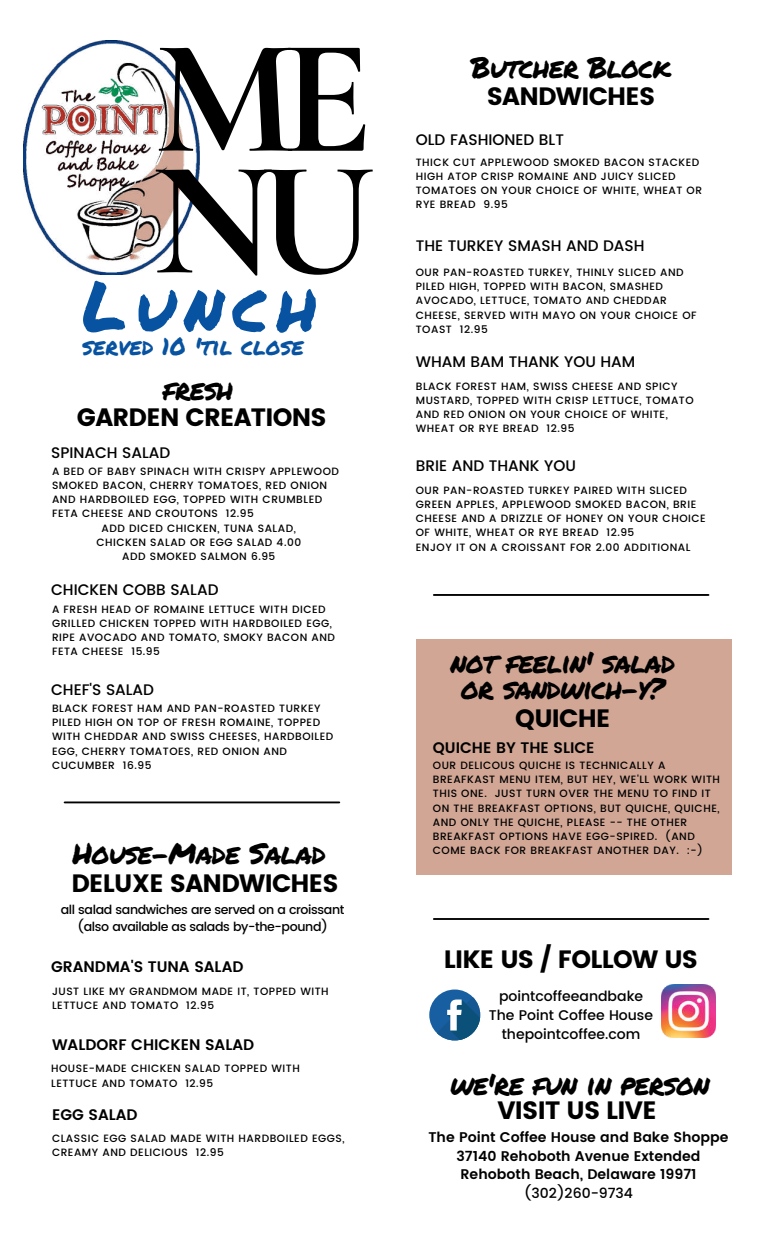
<style>
.page{position:relative;width:765px;height:1260px;background:#fff}
.page>*{position:absolute;margin:0;border:0;box-sizing:border-box;transform-origin:0 0}
.t1{font:700 164.62px/121.8px "Cormorant Garamond";color:#000}
.t2{font:69.75px "Permanent Marker";letter-spacing:.125em;color:#0753a1}
.t3{font:28.75px/25.2px "Permanent Marker";letter-spacing:-.03em;color:#000;text-align:center}
.t4{font:25px "Poppins";letter-spacing:-.03em;color:#000}
.t5{font:23.5px "Permanent Marker";color:#0753a1}
.t6{font:500 15.25px "Poppins";color:#000}
.t7{font:600 15.25px "Poppins";color:#000}
.t8{font:600 14px/18.8px "Poppins";color:#000;text-align:center}
.t9{font:500 14px/18.8px "Poppins";color:#000;text-align:center}
.t10{font:500 12.5px/16.9px "Poppins";letter-spacing:-.03em;color:#000;text-align:center}
.t11{font:500 10.62px/14.1px "Poppins";letter-spacing:.05em;color:#000}
</style>
<div class="page">
<img style="left:24px;top:41px;width:175px;height:233px">
<hr style="left:65px;top:801px;width:274px;height:2px;background:#000">
<hr style="left:434px;top:594px;width:275px;height:2px;background:#000">
<hr style="left:434px;top:918px;width:275px;height:2px;background:#000">
<div style="left:429px;top:990px;width:51px;height:50px;background:#175fa1;border-radius:50%"></div>
<svg style="left:437px;top:997px;width:44px;height:44px"></svg>
<img style="left:662px;top:984px;width:53px;height:54px">
<div style="left:416px;top:639px;width:315px;height:236px;background:#d1a695"></div>
<h1 class="t1" style="left:152px;top:37px;width:224px">ME<br>NU</h1>
<h2 class="t2" style="left:82px;top:254px;width:236px">Lunch</h2>
<h3 class="t5" style="left:82px;top:329px;width:223px">served 10 'til close</h3>
<h3 class="t3" style="left:163px;top:376px;width:72px">fresh</h3>
<h3 class="t4" style="left:77px;top:403px;width:251px">GARDEN CREATIONS</h3>
<h3 class="t6" style="left:51px;top:444px;width:121px">SPINACH SALAD</h3>
<p class="t11" style="left:52px;top:464px;width:288px">A BED OF BABY SPINACH WITH CRISPY APPLEWOOD</p>
<p class="t11" style="left:52px;top:479px;width:277px">SMOKED BACON, CHERRY TOMATOES, RED ONION</p>
<p class="t11" style="left:52px;top:493px;width:272px">AND HARDBOILED EGG, TOPPED WITH CRUMBLED</p>
<p class="t11" style="left:52px;top:507px;width:203px">FETA CHEESE AND CROUTONS 12.95</p>
<p class="t11" style="left:102px;top:521px;width:196px">ADD DICED CHICKEN, TUNA SALAD,</p>
<p class="t11" style="left:96px;top:535px;width:206px">CHICKEN SALAD OR EGG SALAD 4.00</p>
<p class="t11" style="left:122px;top:549px;width:155px">ADD SMOKED SALMON 6.95</p>
<h3 class="t6" style="left:51px;top:581px;width:169px">CHICKEN COBB SALAD</h3>
<p class="t11" style="left:52px;top:602px;width:285px">A FRESH HEAD OF ROMAINE LETTUCE WITH DICED GRILLED CHICKEN TOPPED WITH HARDBOILED EGG, RIPE AVOCADO AND TOMATO, SMOKY BACON AND FETA CHEESE 15.95</p>
<h3 class="t6" style="left:51px;top:681px;width:105px">CHEF'S SALAD</h3>
<p class="t11" style="left:52px;top:702px;width:283px">BLACK FOREST HAM AND PAN-ROASTED TURKEY PILED HIGH ON TOP OF FRESH ROMAINE, TOPPED WITH CHEDDAR AND SWISS CHEESES, HARDBOILED EGG, CHERRY TOMATOES, RED ONION AND CUCUMBER 16.95</p>
<h3 class="t3" style="left:72px;top:840px;width:255px">House-Made Salad</h3>
<h3 class="t4" style="left:71px;top:869px;width:269px">DELUXE SANDWICHES</h3>
<p class="t10" style="left:61px;top:902px;width:285px">all salad sandwiches are served on a croissant (also available as salads by-the-pound)</p>
<h3 class="t7" style="left:51px;top:958px;width:194px">GRANDMA'S TUNA SALAD</h3>
<p class="t11" style="left:52px;top:984px;width:278px">JUST LIKE MY GRANDMOM MADE IT, TOPPED WITH<br>LETTUCE AND TOMATO 12.95</p>
<h3 class="t7" style="left:52px;top:1036px;width:204px">WALDORF CHICKEN SALAD</h3>
<p class="t11" style="left:51px;top:1062px;width:250px">HOUSE-MADE CHICKEN SALAD TOPPED WITH<br>LETTUCE AND TOMATO 12.95</p>
<h3 class="t7" style="left:52px;top:1106px;width:87px">EGG SALAD</h3>
<p class="t11" style="left:52px;top:1132px;width:294px">CLASSIC EGG SALAD MADE WITH HARDBOILED EGGS,<br>CREAMY AND DELICIOUS 12.95</p>
<h3 class="t3" style="left:471px;top:54px;width:202px">Butcher Block</h3>
<h3 class="t4" style="left:487px;top:82px;width:170px">SANDWICHES</h3>
<h3 class="t6" style="left:416px;top:131px;width:150px">OLD FASHIONED BLT</h3>
<p class="t11" style="left:416px;top:155px;width:288px">THICK CUT APPLEWOOD SMOKED BACON STACKED HIGH ATOP CRISP ROMAINE AND JUICY SLICED TOMATOES ON YOUR CHOICE OF WHITE, WHEAT OR RYE BREAD 9.95</p>
<h3 class="t6" style="left:416px;top:237px;width:230px">THE TURKEY SMASH AND DASH</h3>
<p class="t11" style="left:416px;top:266px;width:282px">OUR PAN-ROASTED TURKEY, THINLY SLICED AND PILED HIGH, TOPPED WITH BACON, SMASHED AVOCADO, LETTUCE, TOMATO AND CHEDDAR CHEESE, SERVED WITH MAYO ON YOUR CHOICE OF TOAST 12.95</p>
<h3 class="t6" style="left:416px;top:353px;width:221px">WHAM BAM THANK YOU HAM</h3>
<p class="t11" style="left:416px;top:379px;width:279px">BLACK FOREST HAM, SWISS CHEESE AND SPICY MUSTARD, TOPPED WITH CRISP LETTUCE, TOMATO AND RED ONION ON YOUR CHOICE OF WHITE, WHEAT OR RYE BREAD 12.95</p>
<h3 class="t6" style="left:416px;top:457px;width:162px">BRIE AND THANK YOU</h3>
<p class="t11" style="left:416px;top:483px;width:291px">OUR PAN-ROASTED TURKEY PAIRED WITH SLICED GREEN APPLES, APPLEWOOD SMOKED BACON, BRIE CHEESE AND A DRIZZLE OF HONEY ON YOUR CHOICE OF WHITE, WHEAT OR RYE BREAD 12.95<br>ENJOY IT ON A CROISSANT FOR 2.00 ADDITIONAL</p>
<h3 class="t3" style="left:450px;top:649px;width:226px">not feelin' salad or sandwich-y?</h3>
<h3 class="t4" style="left:515px;top:704px;width:97px">QUICHE</h3>
<h3 class="t7" style="left:433px;top:738px;width:163px">QUICHE BY THE SLICE</h3>
<p class="t11" style="left:433px;top:758px;width:289px">OUR DELICOUS QUICHE IS TECHNICALLY A BREAFKAST MENU ITEM, BUT HEY, WE'LL WORK WITH THIS ONE. JUST TURN OVER THE MENU TO FIND IT ON THE BREAKFAST OPTIONS, BUT QUICHE, QUICHE, AND ONLY THE QUICHE, PLEASE -- THE OTHER BREAKFAST OPTIONS HAVE EGG-SPIRED. (AND COME BACK FOR BREAKFAST ANOTHER DAY. :-)</p>
<h3 class="t4" style="left:444px;top:945px;width:256px">LIKE US / FOLLOW US</h3>
<h3 class="t9" style="left:489px;top:987px;width:166px">pointcoffeeandbake<br>The Point Coffee House thepointcoffee.com</h3>
<h3 class="t3" style="left:450px;top:1071px;width:261px">we're fun in person</h3>
<h3 class="t4" style="left:497px;top:1096px;width:161px">VISIT US LIVE</h3>
<h3 class="t8" style="left:428px;top:1128px;width:302px">The Point Coffee House and Bake Shoppe<br>37140 Rehoboth Avenue Extended<br>Rehoboth Beach, Delaware 19971</h3>
<h3 class="t9" style="left:524px;top:1184px;width:111px">(302)260-9734</h3>
</div>
